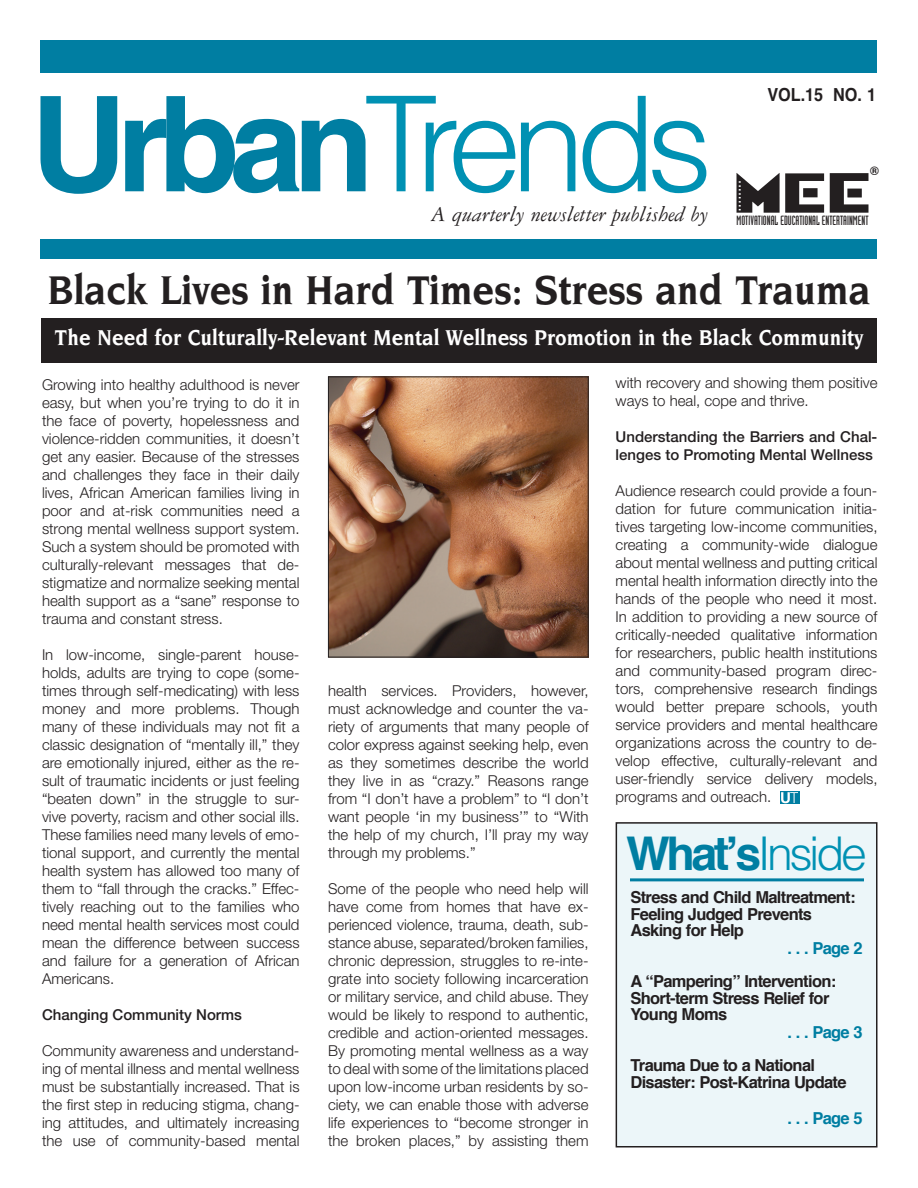
<style>
.page{position:relative;width:918px;height:1188px;background:#fff}
.page>*{position:absolute;margin:0;border:0;box-sizing:border-box;transform-origin:0 0}
.t1{font:700 46.5px "Helvetica";color:#007ea2}
.t2{font:700 43.5px "Novarese";color:#231f20;scale:.9 1}
.t3{font:700 23.25px "Novarese";color:#fff;scale:.9 1}
.t4{font:italic 22.5px "Garamond Three";color:#231f20}
.t5{font:700 18px "Helvetica";color:#231f20;scale:.9 1}
.t6{font:700 16.5px/16.5px "Helvetica";letter-spacing:-.04em;color:#231f20}
.t7{font:700 16.5px "Helvetica";letter-spacing:-.04em;color:#007ea2}
.t8{font:300 15px/18px "Helvetica Neue";color:#231f20;text-align:justify}
.t9{font:500 15px/18px "Helvetica Neue";color:#231f20}
.t10{font:13.2px "Industria Solid";color:#231f20}
.t11{font:700 11.85px "Helvetica";color:#231f20}
.s1{font-weight:300;color:#0091b3}
</style>
<div class="page">
<div style="left:40px;top:40px;width:838px;height:34px;background:#007ea2"></div>
<img style="left:736px;top:173px;width:133px;height:40px">
<svg style="left:40px;top:96px;width:666px;height:98px"></svg>
<div style="left:40px;top:239px;width:838px;height:19px;background:#007ea2"></div>
<div style="left:41px;top:318px;width:836px;height:44px;background:#231f20"></div>
<div style="left:616px;top:823px;width:261px;height:324px;background:#ecf6f9"></div>
<div style="left:616px;top:822px;width:262px;height:326px;border:2px solid #231f20"></div>
<img style="left:330px;top:378px;width:257px;height:277px">
<div style="left:328px;top:376px;width:261px;height:281px;border:1px solid #231f20"></div>
<div style="left:780px;top:791px;width:19px;height:13px;background:#007ea2"></div>
<svg style="left:781px;top:792px;width:17px;height:11px"></svg>
<hr style="left:630px;top:878px;width:234px;height:3px;background:#007ea2">
<p class="t5" style="left:768px;top:80px;width:122px">VOL.15 NO. 1</p>
<p class="t11" style="left:870px;top:161px;width:10px">®</p>
<h3 class="t4" style="left:431px;top:202px;width:279px">A quarterly newsletter published by</h3>
<p class="t10" style="left:737px;top:213px;width:134px">MOTIVATIONAL EDUCATIONAL ENTERTAINMENT</p>
<h2 class="t2" style="left:48px;top:266px;width:916px">Black Lives in Hard Times: Stress and Trauma</h2>
<h3 class="t3" style="left:55px;top:324px;width:900px">The Need for Culturally-Relevant Mental Wellness Promotion in the Black Community</h3>
<p class="t8" style="left:42px;top:375px;width:259px">Growing into healthy adulthood is never easy, but when you’re trying to do it in the face of poverty, hopelessness and violence-ridden communities, it doesn’t get any easier. Because of the stresses and challenges they face in their daily lives, African American families living in poor and at-risk communities need a strong mental wellness support system.<br>Such a system should be promoted with culturally-relevant messages that de&shy;stigmatize and normalize seeking mental health support as a “sane” response to trauma and constant stress.</p>
<p class="t8" style="left:42px;top:645px;width:259px">In low-income, single-parent house&shy;holds, adults are trying to cope (some&shy;times through self-medicating) with less money and more problems. Though many of these individuals may not fit a classic designation of “mentally ill,” they are emotionally injured, either as the re&shy;sult of traumatic incidents or just feeling “beaten down” in the struggle to sur&shy;vive poverty, racism and other social ills.<br>These families need many levels of emo&shy;tional support, and currently the mental health system has allowed too many of them to “fall through the cracks.” Effec&shy;tively reaching out to the families who need mental health services most could mean the difference between success and failure for a generation of African Americans.</p>
<p class="t9" style="left:42px;top:1005px;width:202px">Changing Community Norms</p>
<p class="t8" style="left:42px;top:1041px;width:259px">Community awareness and understand&shy;ing of mental illness and mental wellness must be substantially increased. That is the first step in reducing stigma, chang&shy;ing attitudes, and ultimately increasing the use of community-based mental</p>
<p class="t8" style="left:328px;top:682px;width:262px">health services. Providers, however, must acknowledge and counter the va&shy;riety of arguments that many people of color express against seeking help, even as they sometimes describe the world they live in as “crazy.” Reasons range from “I don’t have a problem” to “I don’t want people ‘in my business’” to “With the help of my church, I’ll pray my way through my problems.”</p>
<p class="t8" style="left:328px;top:880px;width:262px">Some of the people who need help will have come from homes that have ex&shy;perienced violence, trauma, death, sub&shy;stance abuse, separated/broken families, chronic depression, struggles to re-inte&shy;grate into society following incarceration or military service, and child abuse. They would be likely to respond to authentic, credible and action-oriented messages.<br>By promoting mental wellness as a way to deal with some of the limitations placed upon low-income urban residents by so&shy;ciety, we can enable those with adverse life experiences to “become stronger in the broken places,” by assisting them</p>
<p class="t8" style="left:616px;top:374px;width:263px">with recovery and showing them positive ways to heal, cope and thrive.</p>
<p class="t9" style="left:616px;top:428px;width:263px">Understanding the Barriers and Chal&shy;lenges to Promoting Mental Wellness</p>
<p class="t8" style="left:616px;top:482px;width:263px">Audience research could provide a foun&shy;dation for future communication initia&shy;tives targeting low-income communities, creating a community-wide dialogue about mental wellness and putting critical mental health information directly into the hands of the people who need it most.<br>In addition to providing a new source of critically-needed qualitative information for researchers, public health institutions and community-based program direc&shy;tors, comprehensive research findings would better prepare schools, youth service providers and mental healthcare organizations across the country to de&shy;velop effective, culturally-relevant and user-friendly service delivery models, programs and outreach.</p>
<h1 class="t1" style="left:626px;top:816px;width:242px">What’s<span class="s1">Inside</span></h1>
<p class="t6" style="left:630px;top:889px;width:227px">Stress and Child Maltreatment:<br>Feeling Judged Prevents<br>Asking for Help</p>
<p class="t7" style="left:787px;top:935px;width:77px">. . . Page 2</p>
<p class="t6" style="left:630px;top:973px;width:207px">A “Pampering” Intervention:<br>Short-term Stress Relief for<br>Young Moms</p>
<p class="t7" style="left:787px;top:1019px;width:77px">. . . Page 3</p>
<p class="t6" style="left:630px;top:1057px;width:218px">Trauma Due to a National<br>Disaster: Post-Katrina Update</p>
<p class="t7" style="left:787px;top:1105px;width:77px">. . . Page 5</p>
</div>
